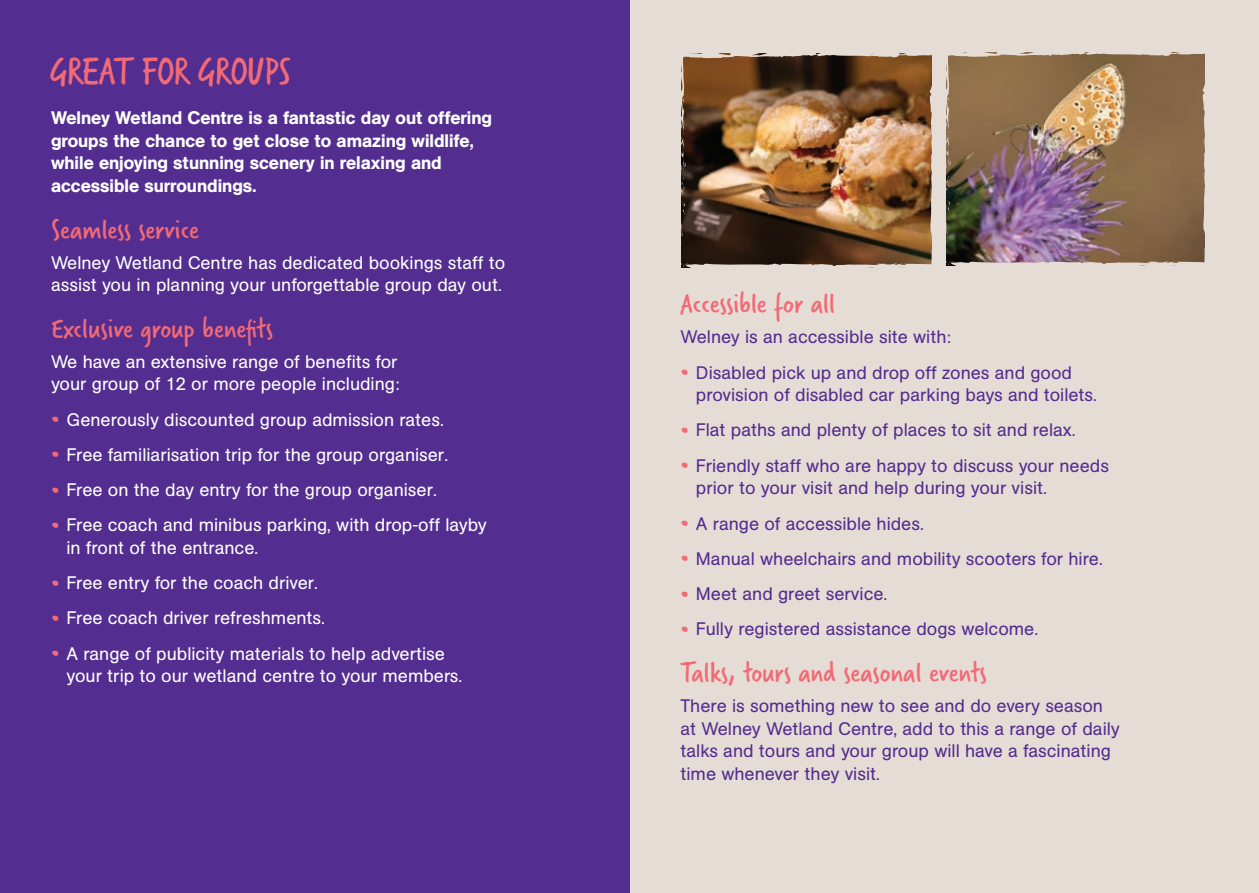
<style>
.page{position:relative;width:1259px;height:893px;background:#fff}
.page>*{position:absolute;margin:0;border:0;box-sizing:border-box;transform-origin:0 0}
.t1{font:39px "Verveine Clean";color:#f16a75}
.t2{font:30px "Verveine";color:#f16a75}
.t3{font:18px/22.5px "AG Book Pro";color:#532d8f}
.t4{font:18px/22.5px "AG Book Pro";color:#fff}
.t5{font:500 18px/22.5px "AG Book Pro";color:#fff}
.s1{font-family:"Verveine";font-size:30px;color:#f16a75}
</style>
<div class="page">
<div style="left:629px;top:0;width:630px;height:893px;background:#e6dcd6"></div>
<div style="left:0;top:0;width:629px;height:893px;background:#532d8f"></div>
<img style="left:681px;top:53px;width:251px;height:215px">
<svg style="left:681px;top:95px;width:4px;height:98px"></svg>
<svg style="left:681px;top:263px;width:7px;height:4px"></svg>
<img style="left:946px;top:52px;width:259px;height:214px">
<svg style="left:946px;top:93px;width:4px;height:149px"></svg>
<svg style="left:770px;top:267px;width:12px;height:1px"></svg>
<svg style="left:946px;top:261px;width:7px;height:4px"></svg>
<svg style="left:1038px;top:265px;width:12px;height:1px"></svg>
<p class="t1" style="left:51px;top:51px;width:241px">GREAT FOR GROUPS</p>
<p class="t5" style="left:51px;top:107px;width:442px">Welney Wetland Centre is a fantastic day out offering groups the chance to get close to amazing wildlife, while enjoying stunning scenery in relaxing and accessible surroundings.</p>
<p class="t2" style="left:51px;top:208px;width:149px">Seamless service</p>
<p class="t4" style="left:51px;top:251px;width:456px">Welney Wetland Centre has dedicated bookings staff to assist you in planning your unforgettable group day out.</p>
<p class="t2" style="left:51px;top:308px;width:223px">Exclusive group benefits</p>
<p class="t4" style="left:51px;top:350px;width:350px">We have an extensive range of benefits for your group of 12 or more people including:</p>
<p class="t4" style="left:51px;top:408px;width:394px"><span class="s1">•</span> Generously discounted group admission rates.</p>
<p class="t4" style="left:51px;top:443px;width:398px"><span class="s1">•</span> Free familiarisation trip for the group organiser.</p>
<p class="t4" style="left:51px;top:478px;width:387px"><span class="s1">•</span> Free on the day entry for the group organiser.</p>
<p class="t4" style="left:66px;top:514px;width:422px;text-indent:-15px"><span class="s1">•</span> Free coach and minibus parking, with drop-off layby in front of the entrance.</p>
<p class="t4" style="left:51px;top:571px;width:268px"><span class="s1">•</span> Free entry for the coach driver.</p>
<p class="t4" style="left:51px;top:607px;width:275px"><span class="s1">•</span> Free coach driver refreshments.</p>
<p class="t4" style="left:66px;top:642px;width:397px;text-indent:-15px"><span class="s1">•</span> A range of publicity materials to help advertise your trip to our wetland centre to your members.</p>
<p class="t2" style="left:680px;top:283px;width:156px">Accessible for all</p>
<p class="t3" style="left:680px;top:326px;width:272px">Welney is an accessible site with:</p>
<p class="t3" style="left:696px;top:361px;width:402px;text-indent:-15px"><span class="s1">•</span> Disabled pick up and drop off zones and good provision of disabled car parking bays and toilets.</p>
<p class="t3" style="left:680px;top:419px;width:397px"><span class="s1">•</span> Flat paths and plenty of places to sit and relax.</p>
<p class="t3" style="left:696px;top:454px;width:414px;text-indent:-15px"><span class="s1">•</span> Friendly staff who are happy to discuss your needs prior to your visit and help during your visit.</p>
<p class="t3" style="left:680px;top:512px;width:245px"><span class="s1">•</span> A range of accessible hides.</p>
<p class="t3" style="left:680px;top:547px;width:424px"><span class="s1">•</span> Manual wheelchairs and mobility scooters for hire.</p>
<p class="t3" style="left:680px;top:582px;width:208px"><span class="s1">•</span> Meet and greet service.</p>
<p class="t3" style="left:680px;top:617px;width:359px"><span class="s1">•</span> Fully registered assistance dogs welcome.</p>
<p class="t2" style="left:680px;top:652px;width:308px">Talks, tours and seasonal events</p>
<p class="t3" style="left:680px;top:694px;width:441px">There is something new to see and do every season at Welney Wetland Centre, add to this a range of daily talks and tours and your group will have a fascinating time whenever they visit.</p>
</div>
